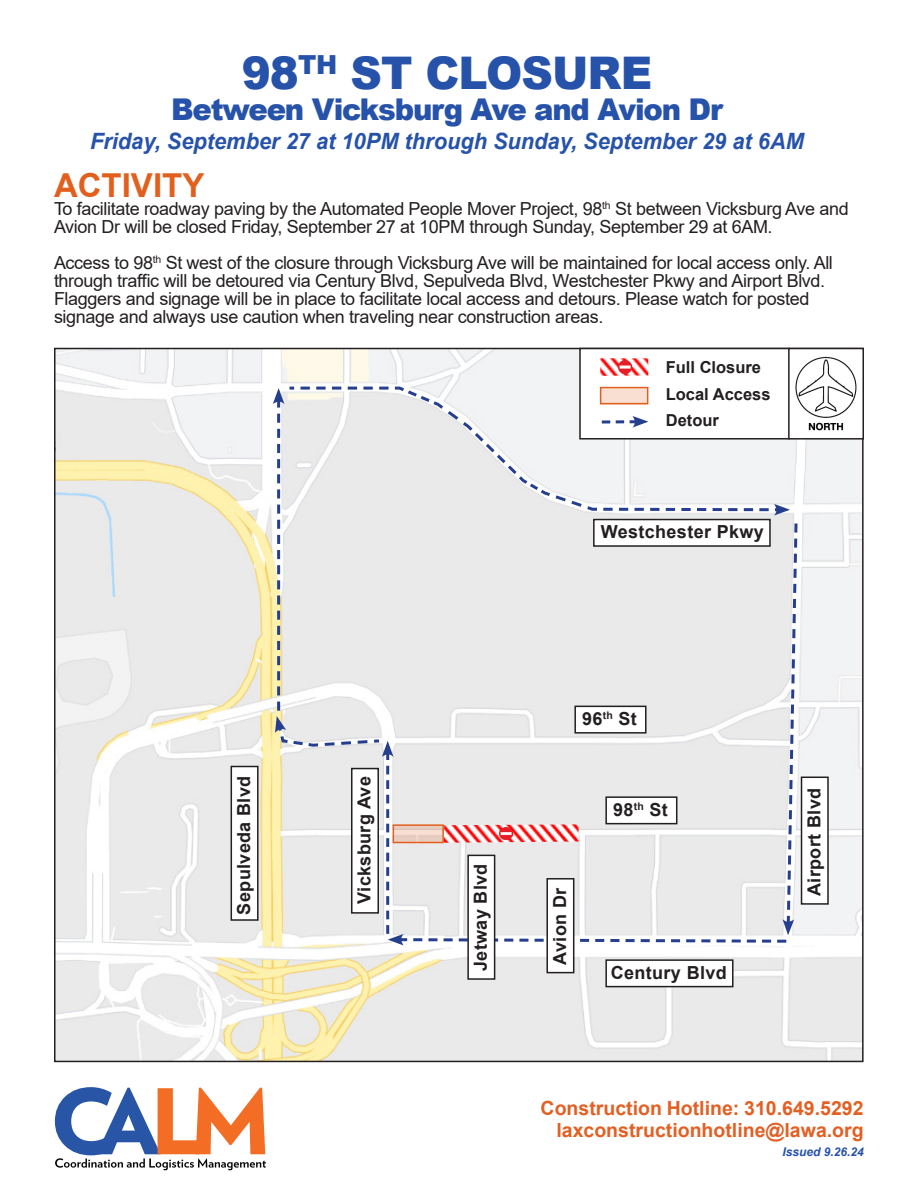
<style>
.page{position:relative;width:918px;height:1188px;background:#fff}
.page>*{position:absolute;margin:0;border:0;box-sizing:border-box;transform-origin:0 0}
.t1{font:900 45px "Arial";letter-spacing:-.02em;color:#2652aa}
.t2{font:700 33px "Arial";color:#e2601e}
.t3{font:900 30px "Arial";letter-spacing:-.04em;color:#2652aa}
.t4{font:italic 700 22.5px "Arial";color:#2652aa}
.t5{font:700 19.5px "Arial";color:#e26024}
.t6{font:18px/18px "Arial";letter-spacing:-.02em;color:#231f20}
.t7{font:700 18px "Arial";letter-spacing:.02em;color:#231f20}
.t8{font:700 16.5px "Arial";color:#231f20}
.t9{font:italic 700 12px "Arial";color:#2652aa}
</style>
<div class="page">
<img style="left:57px;top:351px;width:804px;height:708px">
<div style="left:580px;top:349px;width:209px;height:90px;background:#fff"></div>
<div style="left:579px;top:348px;width:211px;height:92px;border:2px solid #231f20"></div>
<img style="left:791px;top:351px;width:70px;height:86px">
<div style="left:788px;top:348px;width:76px;height:92px;border:2px solid #231f20"></div>
<div style="left:606px;top:960px;width:127px;height:27px;background:#fff"></div>
<div style="left:605px;top:959px;width:129px;height:28px;border:2px solid #231f20"></div>
<div style="left:802px;top:777px;width:26px;height:127px;background:#fff"></div>
<div style="left:801px;top:777px;width:28px;height:128px;border:2px solid #231f20"></div>
<div style="left:231px;top:766px;width:27px;height:154px;background:#fff"></div>
<div style="left:231px;top:766px;width:28px;height:155px;border:2px solid #231f20"></div>
<img style="left:600px;top:358px;width:48px;height:18px">
<svg style="left:618px;top:361px;width:13px;height:12px"></svg>
<svg style="left:55px;top:1087px;width:211px;height:83px"></svg>
<div style="left:547px;top:879px;width:27px;height:94px;background:#fff"></div>
<div style="left:546px;top:878px;width:28px;height:95px;border:2px solid #231f20"></div>
<div style="left:468px;top:855px;width:27px;height:124px;background:#fff"></div>
<div style="left:467px;top:855px;width:28px;height:125px;border:2px solid #231f20"></div>
<svg style="left:273px;top:387px;width:526px;height:559px"></svg>
<div style="left:594px;top:520px;width:176px;height:26px;background:#fff"></div>
<div style="left:593px;top:519px;width:178px;height:28px;border:2px solid #231f20"></div>
<h1 class="t1" style="left:242px;top:40px;width:412px">98<sup>TH</sup> ST CLOSURE</h1>
<h3 class="t3" style="left:171px;top:88px;width:553px">Between Vicksburg Ave and Avion Dr</h3>
<p class="t4" style="left:90px;top:126px;width:715px">Friday, September 27 at 10PM through Sunday, September 29 at 6AM</p>
<h2 class="t2" style="left:54px;top:162px;width:152px">ACTIVITY</h2>
<p class="t6" style="left:54px;top:200px;width:796px">To facilitate roadway paving by the Automated People Mover Project, 98<sup>th</sup> St between Vicksburg Ave and<br>Avion Dr will be closed Friday, September 27 at 10PM through Sunday, September 29 at 6AM.</p>
<p class="t6" style="left:54px;top:254px;width:780px">Access to 98<sup>th</sup> St west of the closure through Vicksburg Ave will be maintained for local access only. All through traffic will be detoured via Century Blvd, Sepulveda Blvd, Westchester Pkwy and Airport Blvd.<br>Flaggers and signage will be in place to facilitate local access and detours. Please watch for posted signage and always use caution when traveling near construction areas.</p>
<p class="t8" style="left:666px;top:356px;width:97px">Full Closure</p>
<p class="t8" style="left:666px;top:383px;width:106px">Local Access</p>
<p class="t8" style="left:666px;top:409px;width:55px">Detour</p>
<p class="t7" style="left:601px;top:519px;width:165px">Westchester Pkwy</p>
<p class="t7" style="left:231px;top:915px;width:140px;rotate:-90deg">Sepulveda Blvd</p>
<p class="t7" style="left:352px;top:904px;width:129px;rotate:-90deg">Vicksburg Ave</p>
<p class="t7" style="left:468px;top:971px;width:109px;rotate:-90deg">Jetway Blvd</p>
<p class="t7" style="left:582px;top:706px;width:56px">96<sup>th</sup> St</p>
<p class="t7" style="left:547px;top:965px;width:79px;rotate:-90deg">Avion Dr</p>
<p class="t7" style="left:613px;top:797px;width:56px">98<sup>th</sup> St</p>
<p class="t7" style="left:611px;top:960px;width:117px">Century Blvd</p>
<p class="t7" style="left:801px;top:896px;width:109px;rotate:-90deg">Airport Blvd</p>
<p class="t5" style="left:541px;top:1094px;width:324px">Construction Hotline: 310.649.5292</p>
<p class="t5" style="left:556px;top:1116px;width:309px">laxconstructionhotline@lawa.org</p>
<p class="t9" style="left:783px;top:1143px;width:83px">Issued 9.26.24</p>
</div>
